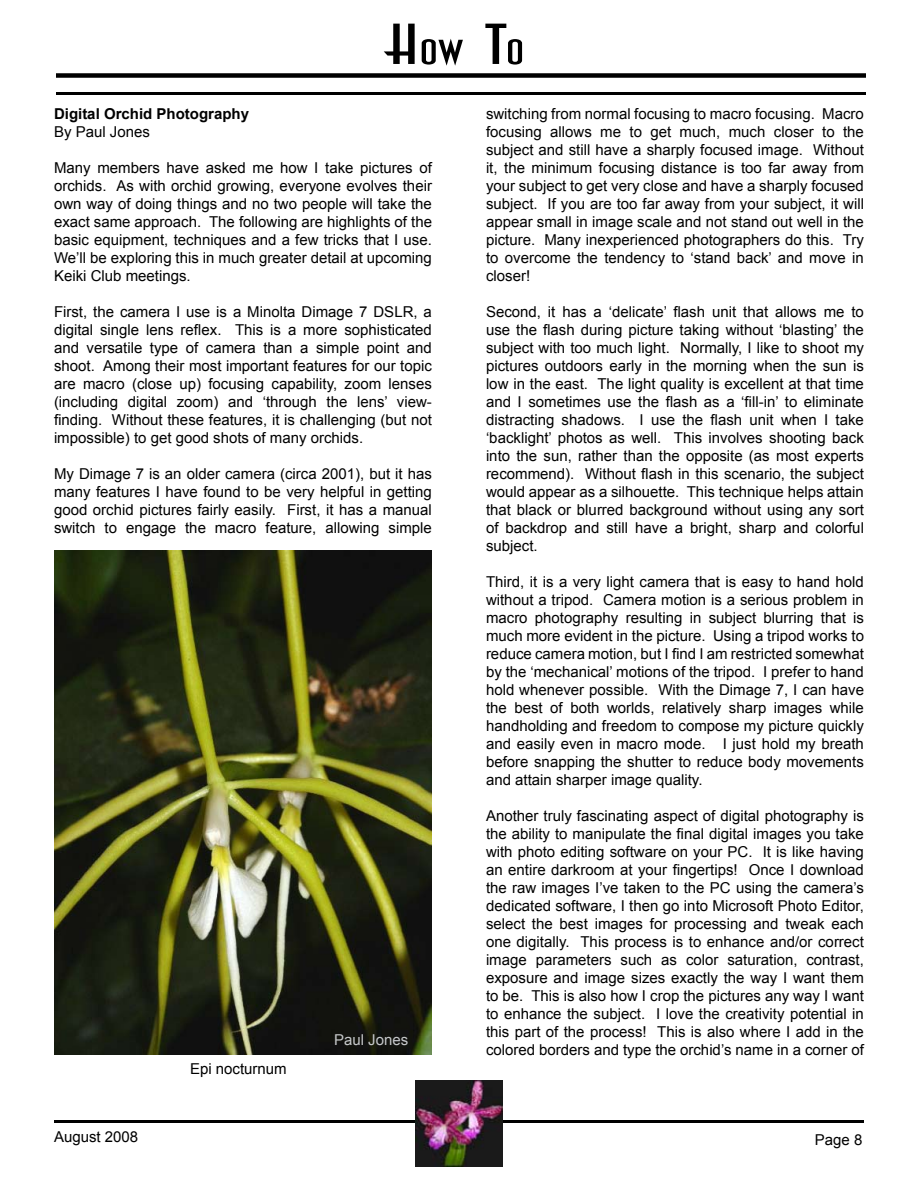
<style>
.page{position:relative;width:918px;height:1188px;background:#fff}
.page>*{position:absolute;margin:0;border:0;box-sizing:border-box;transform-origin:0 0}
.t1{font:54px "Asia Extended";color:#000}
.t2{font:15px/18px "Arial";color:#000;text-align:justify}
.t3{font:700 15px "Arial";color:#000}
.t4{font:15px "Arial";color:#c6c8ca}
</style>
<div class="page">
<hr style="left:54px;top:1120px;width:810px;height:3px;background:#000">
<img style="left:415px;top:1080px;width:88px;height:86px">
<div style="left:56px;top:73px;width:810px;height:5px;background:#000"></div>
<hr style="left:56px;top:92px;width:810px;height:3px;background:#000">
<img style="left:54px;top:551px;width:378px;height:504px">
<h1 class="t1" style="left:386px;top:15px;width:140px">How To</h1>
<p class="t3" style="left:54px;top:104px;width:197px">Digital Orchid Photography</p>
<p class="t2" style="left:54px;top:123px;width:97px">By Paul Jones</p>
<p class="t2" style="left:54px;top:159px;width:380px">Many members have asked me how I take pictures of orchids. As with orchid growing, everyone evolves their own way of doing things and no two people will take the exact same approach. The following are highlights of the basic equipment, techniques and a few tricks that I use.<br>We’ll be exploring this in much greater detail at upcoming Keiki Club meetings.</p>
<p class="t2" style="left:54px;top:303px;width:379px">First, the camera I use is a Minolta Dimage 7 DSLR, a digital single lens reflex. This is a more sophisticated and versatile type of camera than a simple point and shoot. Among their most important features for our topic are macro (close up) focusing capability, zoom lenses (including digital zoom) and ‘through the lens’ view&shy;finding. Without these features, it is challenging (but not impossible) to get good shots of many orchids.</p>
<p class="t2" style="left:54px;top:465px;width:379px">My Dimage 7 is an older camera (circa 2001), but it has many features I have found to be very helpful in getting good orchid pictures fairly easily. First, it has a manual switch to engage the macro feature, allowing simple</p>
<p class="t2" style="left:190px;top:1060px;width:98px">Epi nocturnum</p>
<p class="t4" style="left:334px;top:1030px;width:76px">Paul Jones</p>
<p class="t2" style="left:486px;top:105px;width:379px">switching from normal focusing to macro focusing. Macro focusing allows me to get much, much closer to the subject and still have a sharply focused image. Without it, the minimum focusing distance is too far away from your subject to get very close and have a sharply focused subject. If you are too far away from your subject, it will appear small in image scale and not stand out well in the picture. Many inexperienced photographers do this. Try to overcome the tendency to ‘stand back’ and move in closer!</p>
<p class="t2" style="left:486px;top:303px;width:380px">Second, it has a ‘delicate’ flash unit that allows me to use the flash during picture taking without ‘blasting’ the subject with too much light. Normally, I like to shoot my pictures outdoors early in the morning when the sun is low in the east. The light quality is excellent at that time and I sometimes use the flash as a ‘fill-in’ to eliminate distracting shadows. I use the flash unit when I take ‘backlight’ photos as well. This involves shooting back into the sun, rather than the opposite (as most experts recommend). Without flash in this scenario, the subject would appear as a silhouette. This technique helps attain that black or blurred background without using any sort of backdrop and still have a bright, sharp and colorful subject.</p>
<p class="t2" style="left:486px;top:573px;width:380px">Third, it is a very light camera that is easy to hand hold without a tripod. Camera motion is a serious problem in macro photography resulting in subject blurring that is much more evident in the picture. Using a tripod works to reduce camera motion, but I find I am restricted somewhat by the ‘mechanical’ motions of the tripod. I prefer to hand hold whenever possible. With the Dimage 7, I can have the best of both worlds, relatively sharp images while handholding and freedom to compose my picture quickly and easily even in macro mode. I just hold my breath before snapping the shutter to reduce body movements and attain sharper image quality.</p>
<p class="t2" style="left:486px;top:807px;width:380px">Another truly fascinating aspect of digital photography is the ability to manipulate the final digital images you take with photo editing software on your PC. It is like having an entire darkroom at your fingertips! Once I download the raw images I’ve taken to the PC using the camera’s dedicated software, I then go into Microsoft Photo Editor, select the best images for processing and tweak each one digitally. This process is to enhance and/or correct image parameters such as color saturation, contrast, exposure and image sizes exactly the way I want them to be. This is also how I crop the pictures any way I want to enhance the subject. I love the creativity potential in this part of the process! This is also where I add in the colored borders and type the orchid’s name in a corner of</p>
<p class="t2" style="left:54px;top:1128px;width:86px">August 2008</p>
<p class="t2" style="left:815px;top:1131px;width:49px">Page 8</p>
</div>
